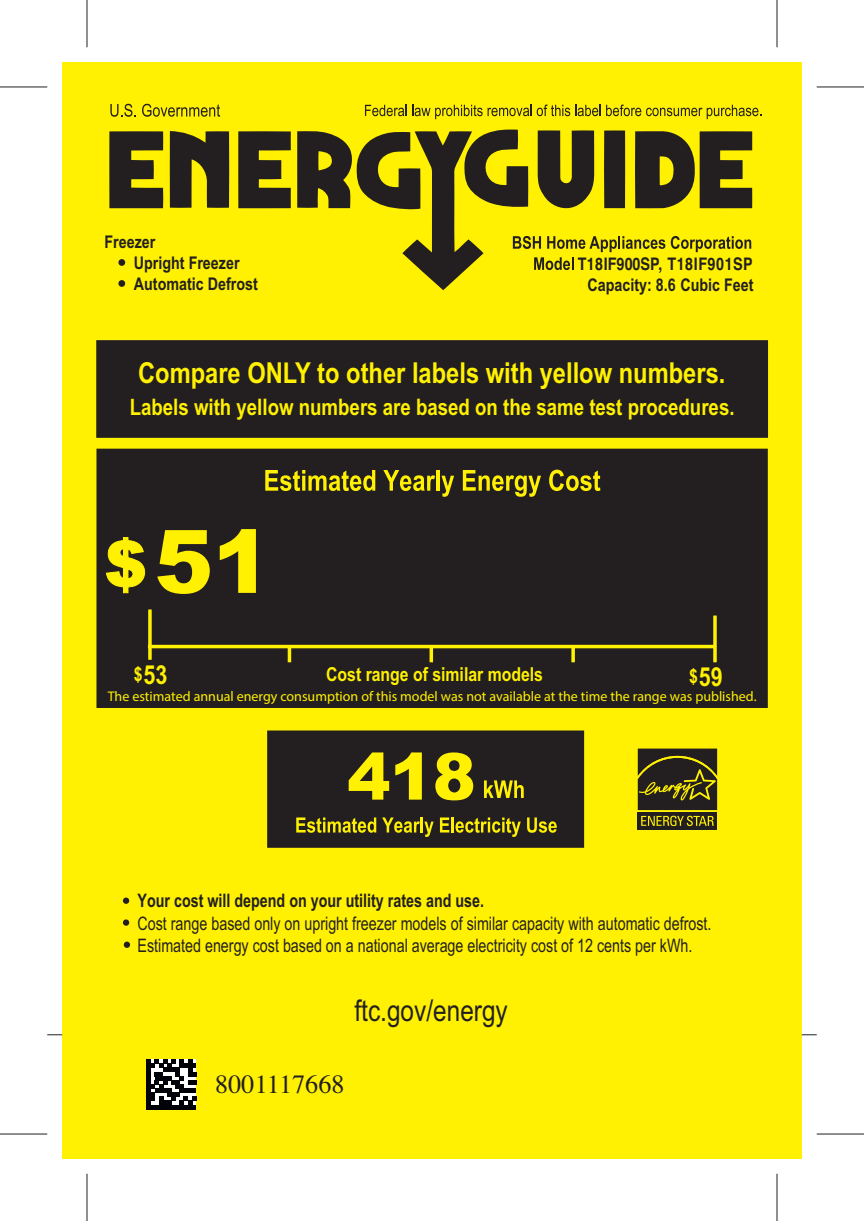
<style>
.page{position:relative;width:864px;height:1221px;background:#fff}
.page>*{position:absolute;margin:0;border:0;box-sizing:border-box;transform-origin:0 0}
.t1{font:87.67px "Arial X Black";color:#fff101}
.t2{font:64.75px "Arial X Black";color:#fff101}
.t3{font:29.75px "Arial Narrow";color:#231f20}
.t4{font:700 28.88px "Arial Narrow";color:#fff101}
.t5{font:26.43px "Times";color:#231f20}
.t6{font:26.25px "Arial X Bold";color:#fff101;scale:.82 1}
.t7{font:700 22.75px "Arial Narrow";color:#fff101}
.t8{font:19.25px "Arial X Bold";color:#fff101;scale:.82 1}
.t9{font:18.55px/22.2px "Arial X Book";color:#231f20;scale:.77 1}
.t10{font:18.55px "Arial X Bold";color:#231f20;scale:.77 1}
.t11{font:17.5px/21px "Arial X Bold";color:#231f20;scale:.82 1}
.t12{font:700 17.32px "Helvetica";letter-spacing:.04em;color:#231f20;scale:.83 1}
.t13{font:14px "Myriad Pro";color:#fff101}
.s1{font-size:19.25px}
</style>
<div class="page">
<div style="left:62px;top:62px;width:739px;height:1096px;background:#fff101"></div>
<hr style="left:146px;top:1105px;width:50px;height:4px;background:#000208">
<svg style="left:146px;top:1059px;width:50px;height:46px;background:#5c5d61"></svg>
<div style="left:268px;top:731px;width:315px;height:116px;background:#231f20"></div>
<div style="left:267px;top:730px;width:317px;height:118px;border:2px solid #231f20"></div>
<svg style="left:484px;top:780px;width:39px;height:18px"></svg>
<svg style="left:296px;top:817px;width:80px;height:15px"></svg>
<svg style="left:382px;top:817px;width:51px;height:20px"></svg>
<svg style="left:440px;top:817px;width:80px;height:20px"></svg>
<svg style="left:527px;top:817px;width:29px;height:15px"></svg>
<div style="left:97px;top:449px;width:669px;height:258px;background:#231f20"></div>
<div style="left:96px;top:449px;width:671px;height:259px;border:2px solid #231f20"></div>
<hr style="left:713px;top:646px;width:3px;height:16px;background:#fff101">
<hr style="left:148px;top:645px;width:567px;height:3px;background:#fff101">
<hr style="left:288px;top:646px;width:3px;height:16px;background:#fff101">
<svg style="left:429px;top:648px;width:4px;height:14px"></svg>
<hr style="left:713px;top:615px;width:3px;height:32px;background:#fff101">
<svg style="left:148px;top:609px;width:4px;height:51px"></svg>
<svg style="left:571px;top:648px;width:4px;height:14px"></svg>
<div style="left:97px;top:341px;width:669px;height:96px;background:#231f20"></div>
<div style="left:96px;top:340px;width:672px;height:98px;border:2px solid #231f20"></div>
<svg style="left:265px;top:470px;width:110px;height:21px"></svg>
<svg style="left:383px;top:470px;width:52px;height:21px"></svg>
<hr style="left:436px;top:470px;width:3px;height:21px;background:#fff101">
<svg style="left:441px;top:476px;width:13px;height:21px"></svg>
<svg style="left:463px;top:470px;width:78px;height:27px"></svg>
<svg style="left:549px;top:469px;width:51px;height:22px"></svg>
<svg style="left:110px;top:104px;width:26px;height:13px"></svg>
<svg style="left:142px;top:104px;width:78px;height:13px"></svg>
<svg style="left:365px;top:105px;width:41px;height:11px"></svg>
<svg style="left:412px;top:105px;width:188px;height:14px"></svg>
<svg style="left:606px;top:105px;width:155px;height:14px"></svg>
<svg style="left:106px;top:537px;width:39px;height:56px"></svg>
<svg style="left:109px;top:129px;width:643px;height:161px"></svg>
<svg style="left:123px;top:919px;width:6px;height:6px"></svg>
<svg style="left:123px;top:897px;width:6px;height:7px"></svg>
<svg style="left:124px;top:941px;width:6px;height:7px"></svg>
<div style="left:637px;top:812px;width:80px;height:17px;background:#231f20"></div>
<svg style="left:637px;top:748px;width:80px;height:78px"></svg>
<svg style="left:47px;top:1034px;width:15px;height:1px"></svg>
<svg style="left:801px;top:1034px;width:15px;height:1px"></svg>
<hr style="left:0;top:87px;width:47px;height:1px;background:#231f20">
<hr style="left:816px;top:87px;width:47px;height:1px;background:#231f20">
<hr style="left:0;top:1133px;width:47px;height:1px;background:#231f20">
<hr style="left:816px;top:1133px;width:47px;height:1px;background:#231f20">
<hr style="left:87px;top:0;width:1px;height:47px;background:#231f20">
<hr style="left:87px;top:1173px;width:1px;height:48px;background:#231f20">
<hr style="left:776px;top:0;width:1px;height:47px;background:#231f20">
<hr style="left:776px;top:1173px;width:1px;height:48px;background:#231f20">
<p class="t11" style="left:134px;top:233px;width:153px;text-indent:-29px">Freezer<br>Upright Freezer<br>Automatic Defrost</p>
<p class="t12" style="left:578px;top:254px;width:212px">T18IF900SP, T18IF901SP</p>
<p class="t11" style="left:587px;top:276px;width:204px">Capacity: 8.6 Cubic Feet</p>
<h3 class="t4" style="left:138px;top:356px;width:588px">Compare ONLY to other labels with yellow numbers.</h3>
<p class="t7" style="left:130px;top:394px;width:606px">Labels with yellow numbers are based on the same test procedures.</p>
<h1 class="t1" style="left:154px;top:511px;width:118px">51</h1>
<h3 class="t6" style="left:134px;top:665px;width:42px"><span class="s1">$</span>53</h3>
<p class="t8" style="left:326px;top:667px;width:266px">Cost range of similar models</p>
<h3 class="t6" style="left:689px;top:667px;width:42px"><span class="s1">$</span>59</h3>
<p class="t13" style="left:108px;top:690px;width:650px">The estimated annual energy consumption of this model was not available at the time the range was published.</p>
<h2 class="t2" style="left:347px;top:739px;width:130px">418</h2>
<p class="t10" style="left:137px;top:894px;width:451px">Your cost will depend on your utility rates and use.</p>
<p class="t9" style="left:137px;top:913px;width:747px">Cost range based only on upright freezer models of similar capacity with automatic defrost.<br>Estimated energy cost based on a national average electricity cost of 12 cents per kWh.</p>
<h3 class="t3" style="left:354px;top:993px;width:155px">ftc.gov/energy</h3>
<h3 class="t5" style="left:215px;top:1068px;width:131px">8001117668</h3>
</div>
